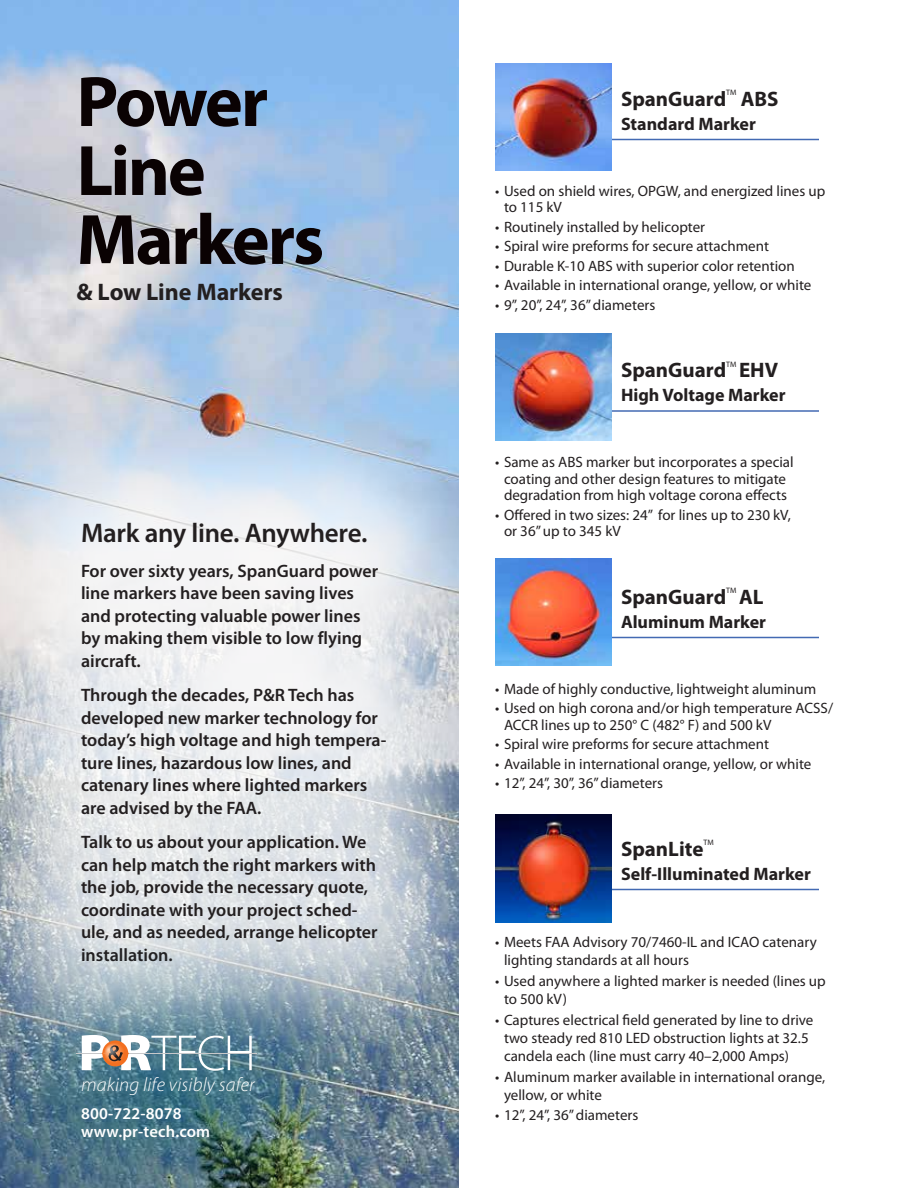
<style>
.page{position:relative;width:918px;height:1188px;background:#fff}
.page>*{position:absolute;margin:0;border:0;box-sizing:border-box;transform-origin:0 0}
.t1{font:700 72px/69px "Myriad Pro";letter-spacing:-.035em;color:#0a0203}
.t2{font:600 27px "Myriad Pro";letter-spacing:-.01em;color:#231f20}
.t3{font:700 24px "Myriad Pro";letter-spacing:-.005em;color:#231f20}
.t4{font:700 21px "Myriad Pro";color:#231f20}
.t5{font:italic 300 19.5px "Myriad Pro";letter-spacing:.01em;color:#fff}
.t6{font:600 18px/22.5px "Myriad Pro";color:#231f20}
.t7{font:700 18px "Myriad Pro";color:#231f20}
.t8{font:600 16.5px/18px "Myriad Pro";letter-spacing:.01em;color:#fff}
.t9{font:15px/16.5px "Myriad Pro";color:#231f20}
.t10{font:7.8px "Myriad Pro";color:#231f20}
</style>
<div class="page">
<img style="left:0;top:0;width:459px;height:1188px">
<div style="left:0;top:369px;width:536px;height:747px;background:#fff;opacity:.8"></div>
<hr style="left:495px;top:139px;width:324px;height:1px;background:#436ab3">
<hr style="left:495px;top:410px;width:324px;height:2px;background:#436ab3">
<hr style="left:495px;top:637px;width:324px;height:1px;background:#436ab3">
<hr style="left:495px;top:889px;width:324px;height:1px;background:#436ab3">
<div style="left:0;top:922px;width:404px;height:266px;background:#025b74;opacity:.75"></div>
<hr style="left:76px;top:1053px;width:180px;height:1px;background:#c7c8ca">
<svg style="left:82px;top:1035px;width:170px;height:36px"></svg>
<img style="left:495px;top:63px;width:117px;height:108px">
<img style="left:495px;top:333px;width:117px;height:108px">
<img style="left:495px;top:558px;width:117px;height:108px">
<img style="left:495px;top:814px;width:117px;height:108px">
<h1 class="t1" style="left:76px;top:68px;width:249px">Power<br>Line<br>Markers</h1>
<h3 class="t3" style="left:76px;top:278px;width:208px">&amp; Low Line Markers</h3>
<h2 class="t2" style="left:81px;top:518px;width:288px">Mark any line. Anywhere.</h2>
<p class="t6" style="left:81px;top:560px;width:299px">For over sixty years, SpanGuard power line markers have been saving lives and protecting valuable power lines by making them visible to low flying aircraft.</p>
<p class="t6" style="left:81px;top:684px;width:307px">Through the decades, P&amp;R Tech has developed new marker technology for today’s high voltage and high tempera&shy;ture lines, hazardous low lines, and catenary lines where lighted markers are advised by the FAA.</p>
<p class="t6" style="left:81px;top:831px;width:298px">Talk to us about your application. We can help match the right markers with the job, provide the necessary quote, coordinate with your project sched&shy;ule, and as needed, arrange helicopter installation.</p>
<h3 class="t5" style="left:81px;top:1074px;width:175px">making life visibly safer</h3>
<p class="t8" style="left:81px;top:1104px;width:131px">800-722-8078 www.pr-tech.com</p>
<h3 class="t4" style="left:621px;top:87px;width:107px">SpanGuard</h3>
<p class="t10" style="left:726px;top:88px;width:12px">TM</p>
<h3 class="t4" style="left:741px;top:87px;width:39px">ABS</h3>
<p class="t7" style="left:621px;top:114px;width:136px">Standard Marker</p>
<p class="t9" style="left:504px;top:183px;width:323px;text-indent:-9px">• Used on shield wires, OPGW, and energized lines up to 115 kV</p>
<p class="t9" style="left:495px;top:219px;width:212px">• Routinely installed by helicopter</p>
<p class="t9" style="left:495px;top:238px;width:276px">• Spiral wire preforms for secure attachment</p>
<p class="t9" style="left:495px;top:258px;width:301px">• Durable K-10 ABS with superior color retention</p>
<p class="t9" style="left:495px;top:277px;width:318px">• Available in international orange, yellow, or white</p>
<p class="t9" style="left:495px;top:297px;width:162px">• 9”, 20”, 24”, 36” diameters</p>
<h3 class="t4" style="left:621px;top:358px;width:107px">SpanGuard</h3>
<p class="t10" style="left:726px;top:360px;width:12px">TM</p>
<h3 class="t4" style="left:739px;top:358px;width:41px">EHV</h3>
<p class="t7" style="left:621px;top:385px;width:166px">High Voltage Marker</p>
<p class="t9" style="left:495px;top:454px;width:300px;text-align:center">• Same as ABS marker but incorporates a special coating and other design features to mitigate degradation from high voltage corona effects</p>
<p class="t9" style="left:504px;top:507px;width:288px;text-indent:-9px">• Offered in two sizes: 24” for lines up to 230 kV, or 36” up to 345 kV</p>
<h3 class="t4" style="left:621px;top:585px;width:107px">SpanGuard</h3>
<p class="t10" style="left:726px;top:586px;width:12px">TM</p>
<h3 class="t4" style="left:739px;top:585px;width:26px">AL</h3>
<p class="t7" style="left:621px;top:612px;width:147px">Aluminum Marker</p>
<p class="t9" style="left:495px;top:681px;width:323px">• Made of highly conductive, lightweight aluminum</p>
<p class="t9" style="left:504px;top:700px;width:331px;text-indent:-9px">• Used on high corona and/or high temperature ACSS/<br>ACCR lines up to 250° C (482° F) and 500 kV</p>
<p class="t9" style="left:495px;top:736px;width:276px">• Spiral wire preforms for secure attachment</p>
<p class="t9" style="left:495px;top:756px;width:318px">• Available in international orange, yellow, or white</p>
<p class="t9" style="left:495px;top:775px;width:170px">• 12”, 24”, 30”, 36” diameters</p>
<h3 class="t4" style="left:621px;top:837px;width:84px">SpanLite</h3>
<p class="t10" style="left:703px;top:838px;width:12px">TM</p>
<p class="t7" style="left:621px;top:864px;width:191px">Self-Illuminated Marker</p>
<p class="t9" style="left:504px;top:934px;width:314px;line-height:18px;text-indent:-9px">• Meets FAA Advisory 70/7460-IL and ICAO catenary lighting standards at all hours</p>
<p class="t9" style="left:504px;top:973px;width:323px;line-height:18px;text-indent:-9px">• Used anywhere a lighted marker is needed (lines up to 500 kV)</p>
<p class="t9" style="left:504px;top:1012px;width:311px;line-height:18px;text-indent:-9px">• Captures electrical field generated by line to drive two steady red 810 LED obstruction lights at 32.5 candela each (line must carry 40–2,000 Amps)</p>
<p class="t9" style="left:504px;top:1069px;width:323px;line-height:18px;text-indent:-9px">• Aluminum marker available in international orange, yellow, or white</p>
<p class="t9" style="left:495px;top:1107px;width:145px">• 12”, 24”, 36” diameters</p>
</div>
